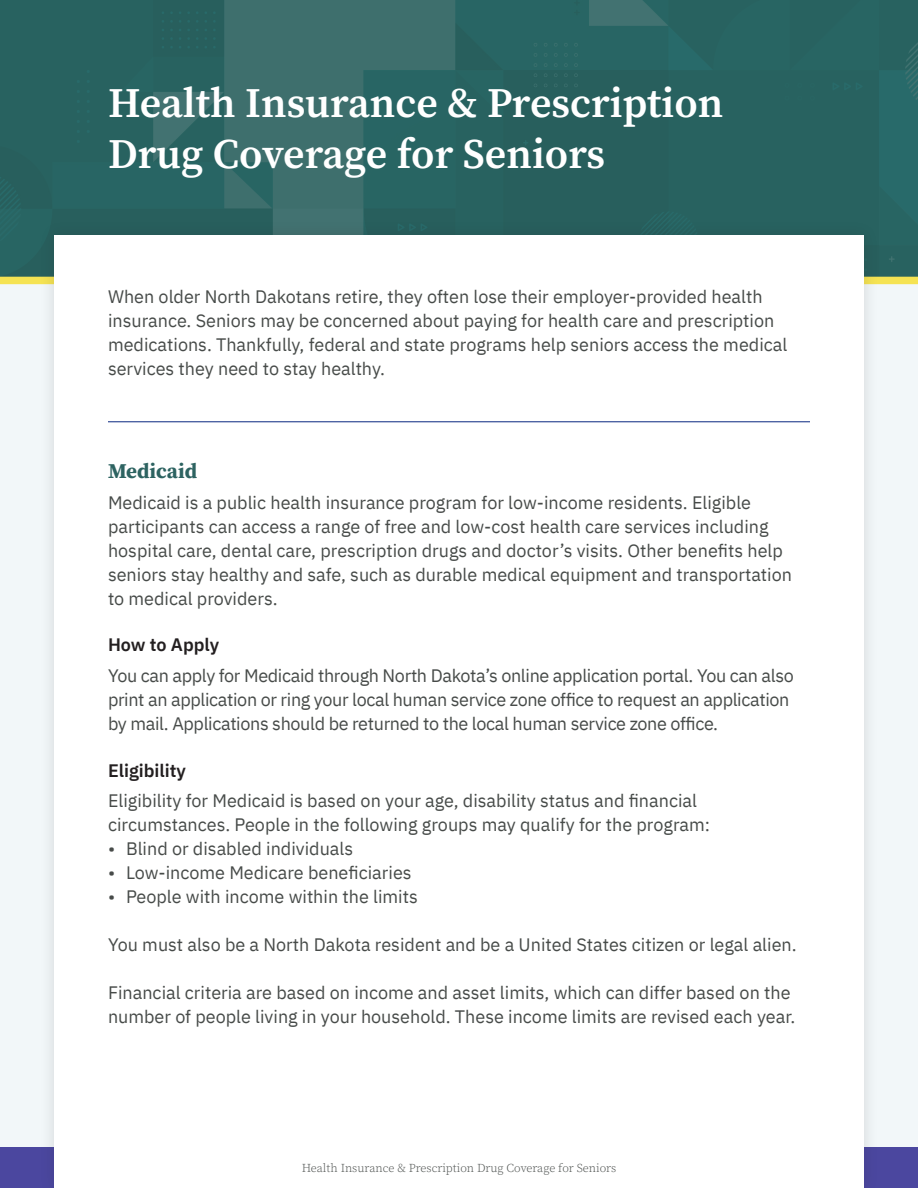
<style>
.page{position:relative;width:918px;height:1188px;background:#f2f7f9}
.page>*{position:absolute;margin:0;border:0;box-sizing:border-box;transform-origin:0 0}
.t1{font:600 42px/50.4px "Source Serif Pro";color:#fff}
.t2{font:700 21px "Source Serif Pro";color:#2d6361}
.t3{font:18px/24px "IBM Plex Sans";color:#474b49}
.t4{font:18px/24px "IBM Plex Sans";letter-spacing:-.02em;color:#474b49}
.t5{font:600 18px "IBM Plex Sans";color:#231f20}
.t6{font:300 12px "Source Serif Pro";color:#474b49}
</style>
<div class="page">
<svg style="left:0;top:0;width:918px;height:277px;background:#2c6462"></svg>
<div style="left:0;top:277px;width:918px;height:7px;background:#f5e353"></div>
<div style="left:0;top:1148px;width:918px;height:40px;background:#4b479f"></div>
<div style="left:39px;top:220px;width:841px;height:968px;background:#231f20;opacity:.15"></div>
<div style="left:54px;top:235px;width:810px;height:953px;background:#fff"></div>
<hr style="left:108px;top:421px;width:702px;height:1px;background:#253f8e">
<h1 class="t1" style="left:108px;top:78px;width:617px">Health Insurance &amp; Prescription<br>Drug Coverage for Seniors</h1>
<p class="t3" style="left:108px;top:284px;width:681px">When older North Dakotans retire, they often lose their employer-provided health insurance. Seniors may be concerned about paying for health care and prescription medications. Thankfully, federal and state programs help seniors access the medical services they need to stay healthy.</p>
<p class="t2" style="left:108px;top:457px;width:91px">Medicaid</p>
<p class="t3" style="left:108px;top:489px;width:686px">Medicaid is a public health insurance program for low-income residents. Eligible participants can access a range of free and low-cost health care services including hospital care, dental care, prescription drugs and doctor’s visits. Other benefits help seniors stay healthy and safe, such as durable medical equipment and transportation to medical providers.</p>
<p class="t5" style="left:108px;top:631px;width:113px">How to Apply</p>
<p class="t4" style="left:108px;top:662px;width:687px">You can apply for Medicaid through North Dakota’s online application portal. You can also print an application or ring your local human service zone office to request an application by mail. Applications should be returned to the local human service zone office.</p>
<p class="t5" style="left:108px;top:756px;width:80px">Eligibility</p>
<p class="t3" style="left:108px;top:788px;width:604px">Eligibility for Medicaid is based on your age, disability status and financial circumstances. People in the following groups may qualify for the program:</p>
<p class="t3" style="left:108px;top:836px;width:247px">• Blind or disabled individuals</p>
<p class="t3" style="left:108px;top:860px;width:305px">• Low-income Medicare beneficiaries</p>
<p class="t3" style="left:108px;top:884px;width:311px">• People with income within the limits</p>
<p class="t3" style="left:108px;top:932px;width:690px">You must also be a North Dakota resident and be a United States citizen or legal alien.</p>
<p class="t3" style="left:108px;top:980px;width:689px">Financial criteria are based on income and asset limits, which can differ based on the number of people living in your household. These income limits are revised each year.</p>
<p class="t6" style="left:302px;top:1160px;width:316px">Health Insurance &amp; Prescription Drug Coverage for Seniors</p>
</div>
